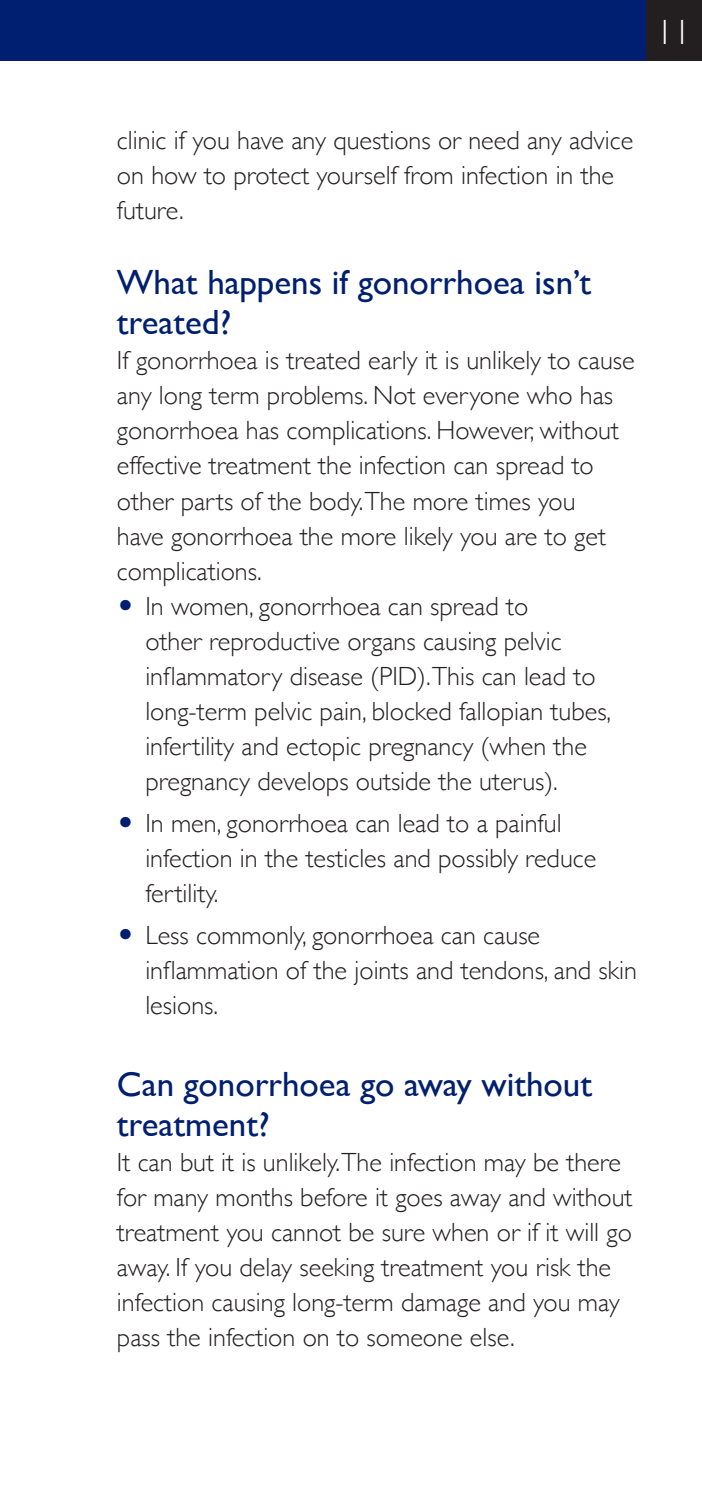
<style>
.page{position:relative;width:702px;height:1489px;background:#fff}
.page>*{position:absolute;margin:0;border:0;box-sizing:border-box;transform-origin:0 0}
.Sub_Header{font:35px/40px "Gill Sans";color:#001f70}
.t1{font:300 35px "Gill Sans";color:#fff}
.Main_Body_text{font:300 26.25px/35px "Gill Sans";color:#231f20}
.Main_Body_bullet_poi{font:300 26.25px/35px "Gill Sans";color:#231f20}
.Man_Body_text_1st_li{font:300 26.25px/35px "Gill Sans";color:#231f20}
.s1{font-family:"European Pi Three";font-weight:400;color:#001f70}
</style>
<div class="page">
<div style="left:645px;top:0;width:57px;height:60px;background:#231f20"></div>
<div style="left:0;top:0;width:645px;height:60px;background:#001f70"></div>
<h1 class="t1" style="left:656px;top:5px;width:36px">11</h1>
<p class="Man_Body_text_1st_li" style="left:117px;top:122px;width:517px">clinic if you have any questions or need any advice on how to protect yourself from infection in the future.</p>
<p class="Sub_Header" style="left:117px;top:262px;width:475px">What happens if gonorrhoea isn’t treated?</p>
<p class="Main_Body_text" style="left:117px;top:342px;width:519px">If gonorrhoea is treated early it is unlikely to cause any long term problems. Not everyone who has gonorrhoea has complications. However, without effective treatment the infection can spread to other parts of the body.The more times you<br>have gonorrhoea the more likely you are to get complications.</p>
<p class="Main_Body_bullet_poi" style="left:145px;top:587px;width:467px;text-indent:-28px"><span class="s1">O</span> In women, gonorrhoea can spread to<br>other reproductive organs causing pelvic inflammatory disease (PID).This can lead to long-term pelvic pain, blocked fallopian tubes, infertility and ectopic pregnancy (when the pregnancy develops outside the uterus).</p>
<p class="Main_Body_bullet_poi" style="left:145px;top:804px;width:452px;text-indent:-28px"><span class="s1">O</span> In men, gonorrhoea can lead to a painful infection in the testicles and possibly reduce fertility.</p>
<p class="Main_Body_bullet_poi" style="left:145px;top:916px;width:493px;text-indent:-28px"><span class="s1">O</span> Less commonly, gonorrhoea can cause inflammation of the joints and tendons, and skin lesions.</p>
<p class="Sub_Header" style="left:117px;top:1063px;width:476px">Can gonorrhoea go away without treatment?</p>
<p class="Main_Body_text" style="left:117px;top:1143px;width:517px">It can but it is unlikely.The infection may be there for many months before it goes away and without treatment you cannot be sure when or if it will go away. If you delay seeking treatment you risk the infection causing long-term damage and you may pass the infection on to someone else.</p>
</div>
